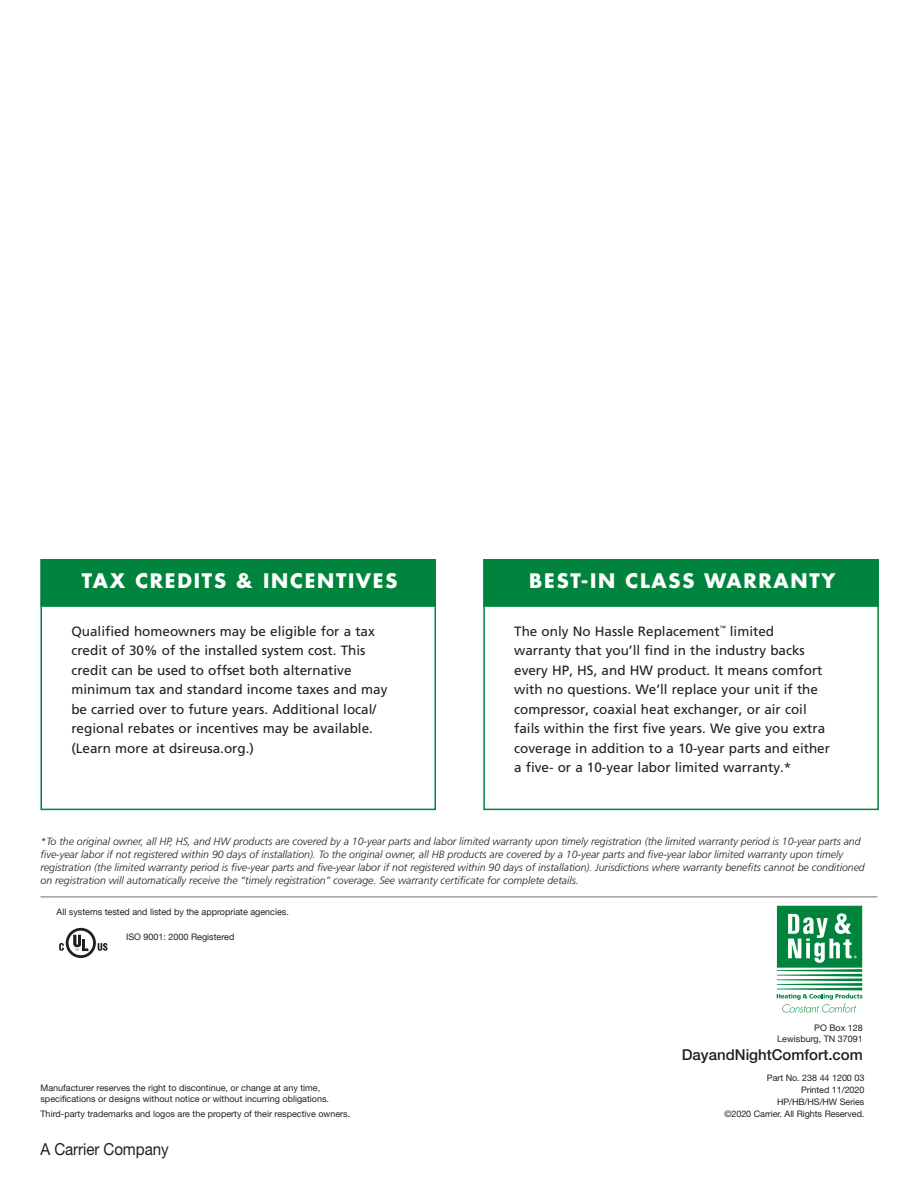
<style>
.page{position:relative;width:918px;height:1188px;background:#fff}
.page>*{position:absolute;margin:0;border:0;box-sizing:border-box;transform-origin:0 0}
.t1{font:700 19.5px "Futura Std";letter-spacing:.09em;color:#fff}
.t2{font:16.5px "Helvetica Neue LT Std";letter-spacing:-.005em;color:#231f20;scale:.92 1}
.t3{font:500 15px "Helvetica Neue LT Std";color:#231f20}
.H-Body_copy{font:13.5px/19.5px "Frutiger";color:#231f20}
.Disclaimer{font:italic 300 10.5px/12.8px "Frutiger LT Std";color:#231f20}
.H-Part_NO__line{font:9px/10.8px "Helvetica Neue LT Std";color:#231f20}
.t4{font:9px "Helvetica Neue";color:#231f20}
</style>
<div class="page">
<hr style="left:40px;top:897px;width:838px;height:1px;background:#717074">
<svg style="left:59px;top:928px;width:48px;height:30px"></svg>
<div style="left:775px;top:903px;width:89px;height:98px;background:linear-gradient(to right,#bddfcc,#bddfcc)"></div>
<div style="left:777px;top:906px;width:85px;height:62px;background:#00843d"></div>
<svg style="left:777px;top:913px;width:85px;height:100px"></svg>
<div style="left:40px;top:559px;width:396px;height:251px;border:2px solid #00843d"></div>
<div style="left:40px;top:559px;width:396px;height:48px;background:#00843d;border:2px solid #00843d"></div>
<div style="left:483px;top:559px;width:396px;height:251px;border:2px solid #00843d"></div>
<div style="left:483px;top:559px;width:396px;height:48px;background:#00843d;border:2px solid #00843d"></div>
<p class="t1" style="left:82px;top:568px;width:317px">TAX CREDITS &amp; INCENTIVES</p>
<p class="H-Body_copy" style="left:71px;top:621px;width:318px">Qualified homeowners may be eligible for a tax credit of 30% of the installed system cost. This credit can be used to offset both alternative minimum tax and standard income taxes and may be carried over to future years. Additional local/ regional rebates or incentives may be available. (Learn more at dsireusa.org.)</p>
<p class="t1" style="left:529px;top:568px;width:308px">BEST-IN CLASS WARRANTY</p>
<p class="H-Body_copy" style="left:514px;top:621px;width:317px">The only No Hassle Replacement<sup>™</sup> limited warranty that you’ll find in the industry backs every HP, HS, and HW product. It means comfort with no questions. We’ll replace your unit if the compressor, coaxial heat exchanger, or air coil fails within the first five years. We give you extra coverage in addition to a 10-year parts and either a five- or a 10-year labor limited warranty.*</p>
<p class="Disclaimer" style="left:40px;top:836px;width:826px">*To the original owner, all HP, HS, and HW products are covered by a 10-year parts and labor limited warranty upon timely registration (the limited warranty period is 10-year parts and five-year labor if not registered within 90 days of installation). To the original owner, all HB products are covered by a 10-year parts and five-year labor limited warranty upon timely registration (the limited warranty period is five-year parts and five-year labor if not registered within 90 days of installation). Jurisdictions where warranty benefits cannot be conditioned on registration will automatically receive the “timely registration” coverage. See warranty certificate for complete details.</p>
<p class="t4" style="left:57px;top:906px;width:234px">All systems tested and listed by the appropriate agencies.</p>
<p class="t4" style="left:126px;top:930px;width:110px">ISO 9001: 2000 Registered</p>
<p class="H-Part_NO__line" style="left:40px;top:1083px;width:290px">Manufacturer reserves the right to discontinue, or change at any time, specifications or designs without notice or without incurring obligations.</p>
<p class="H-Part_NO__line" style="left:40px;top:1108px;width:311px">Third-party trademarks and logos are the property of their respective owners.</p>
<p class="t2" style="left:40px;top:1139px;width:141px">A Carrier Company</p>
<p class="t4" style="left:814px;top:1021px;width:50px">PO Box 128</p>
<p class="t4" style="left:777px;top:1032px;width:87px">Lewisburg, TN 37091</p>
<p class="t3" style="left:682px;top:1046px;width:183px">DayandNightComfort.com</p>
<p class="H-Part_NO__line" style="left:767px;top:1072px;width:99px">Part No. 238 44 1200 03</p>
<p class="H-Part_NO__line" style="left:801px;top:1084px;width:65px">Printed 11/2020</p>
<p class="H-Part_NO__line" style="left:777px;top:1096px;width:89px">HP/HB/HS/HW Series</p>
<p class="H-Part_NO__line" style="left:724px;top:1108px;width:141px">©2020 Carrier. All Rights Reserved.</p>
</div>
